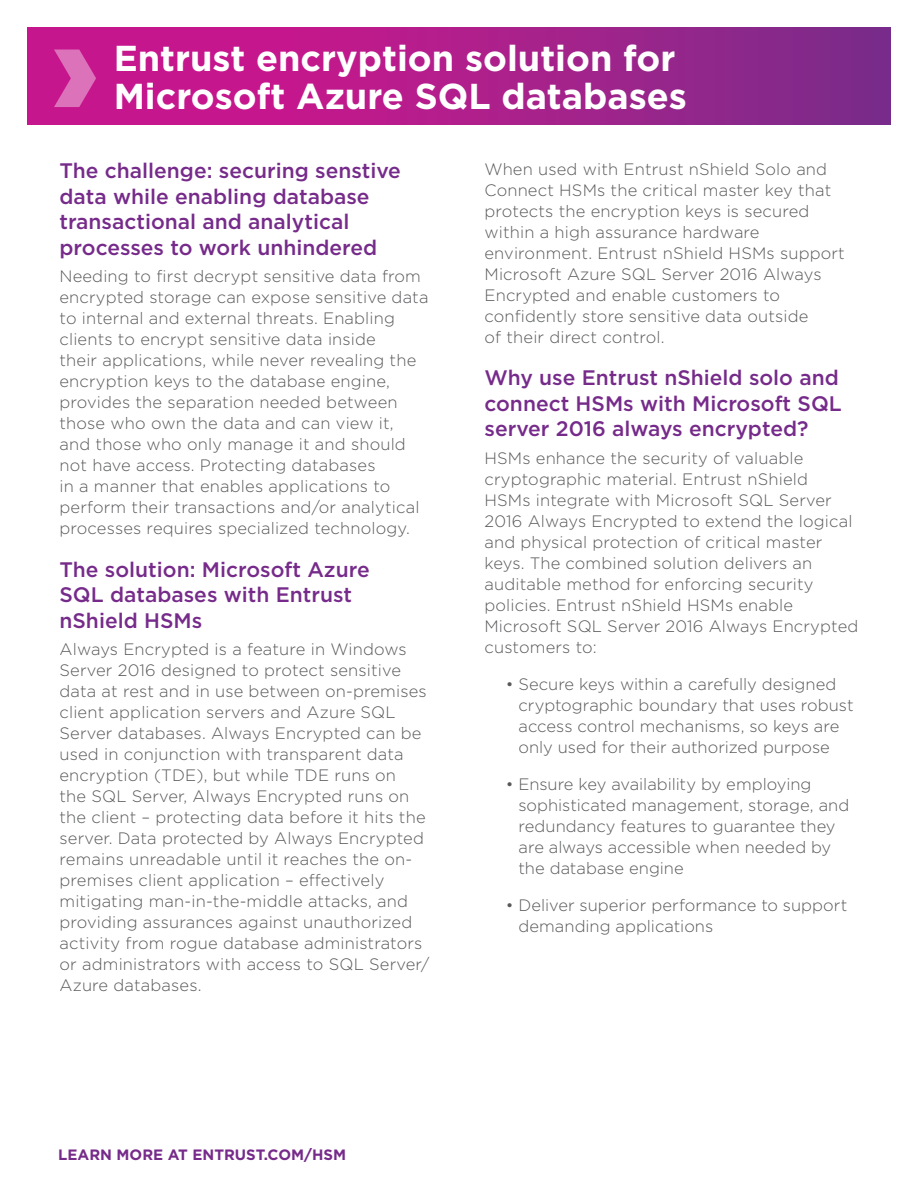
<style>
.page{position:relative;width:918px;height:1188px;background:#fff}
.page>*{position:absolute;margin:0;border:0;box-sizing:border-box;transform-origin:0 0}
.t1{font:700 36px/37.5px "Gotham";color:#fff}
.t2{font:500 21px/25.5px "Gotham";color:#762b8a}
.t3{font:300 16.5px/21px "Gotham";letter-spacing:.01em;color:#58595b}
.t4{font:700 15px "Gotham";color:#762b8a}
</style>
<div class="page">
<svg style="left:27px;top:27px;width:864px;height:98px;background:#aa1f8b"></svg>
<svg style="left:54px;top:50px;width:42px;height:57px;background:#d34da8"></svg>
<h1 class="t1" style="left:114px;top:40px;width:575px">Entrust encryption solution for<br>Microsoft Azure SQL databases</h1>
<p class="t2" style="left:60px;top:158px;width:343px">The challenge: securing senstive data while enabling database transactional and analytical processes to work unhindered</p>
<p class="t3" style="left:60px;top:265px;width:370px">Needing to first decrypt sensitive data from encrypted storage can expose sensitive data to internal and external threats. Enabling clients to encrypt sensitive data inside<br>their applications, while never revealing the encryption keys to the database engine, provides the separation needed between those who own the data and can view it, and those who only manage it and should not have access. Protecting databases<br>in a manner that enables applications to perform their transactions and/or analytical processes requires specialized technology.</p>
<p class="t2" style="left:60px;top:556px;width:312px">The solution: Microsoft Azure<br>SQL databases with Entrust nShield HSMs</p>
<p class="t3" style="left:60px;top:638px;width:371px">Always Encrypted is a feature in Windows Server 2016 designed to protect sensitive data at rest and in use between on-premises client application servers and Azure SQL Server databases. Always Encrypted can be used in conjunction with transparent data encryption (TDE), but while TDE runs on<br>the SQL Server, Always Encrypted runs on the client – protecting data before it hits the server. Data protected by Always Encrypted remains unreadable until it reaches the on&shy;premises client application – effectively mitigating man-in-the-middle attacks, and providing assurances against unauthorized activity from rogue database administrators or administrators with access to SQL Server/ Azure databases.</p>
<p class="t3" style="left:485px;top:158px;width:362px">When used with Entrust nShield Solo and Connect HSMs the critical master key that protects the encryption keys is secured within a high assurance hardware environment. Entrust nShield HSMs support Microsoft Azure SQL Server 2016 Always Encrypted and enable customers to confidently store sensitive data outside<br>of their direct control.</p>
<p class="t2" style="left:485px;top:365px;width:359px">Why use Entrust nShield solo and connect HSMs with Microsoft SQL server 2016 always encrypted?</p>
<p class="t3" style="left:485px;top:447px;width:375px">HSMs enhance the security of valuable cryptographic material. Entrust nShield<br>HSMs integrate with Microsoft SQL Server 2016 Always Encrypted to extend the logical and physical protection of critical master keys. The combined solution delivers an auditable method for enforcing security policies. Entrust nShield HSMs enable Microsoft SQL Server 2016 Always Encrypted customers to:</p>
<p class="t3" style="left:519px;top:673px;width:337px;text-indent:-13px">• Secure keys within a carefully designed cryptographic boundary that uses robust access control mechanisms, so keys are only used for their authorized purpose</p>
<p class="t3" style="left:519px;top:773px;width:332px;text-indent:-13px">• Ensure key availability by employing sophisticated management, storage, and redundancy features to guarantee they are always accessible when needed by the database engine</p>
<p class="t3" style="left:519px;top:894px;width:330px;text-indent:-13px">• Deliver superior performance to support demanding applications</p>
<p class="t4" style="left:58px;top:1144px;width:289px">LEARN MORE AT ENTRUST.COM/HSM</p>
</div>
